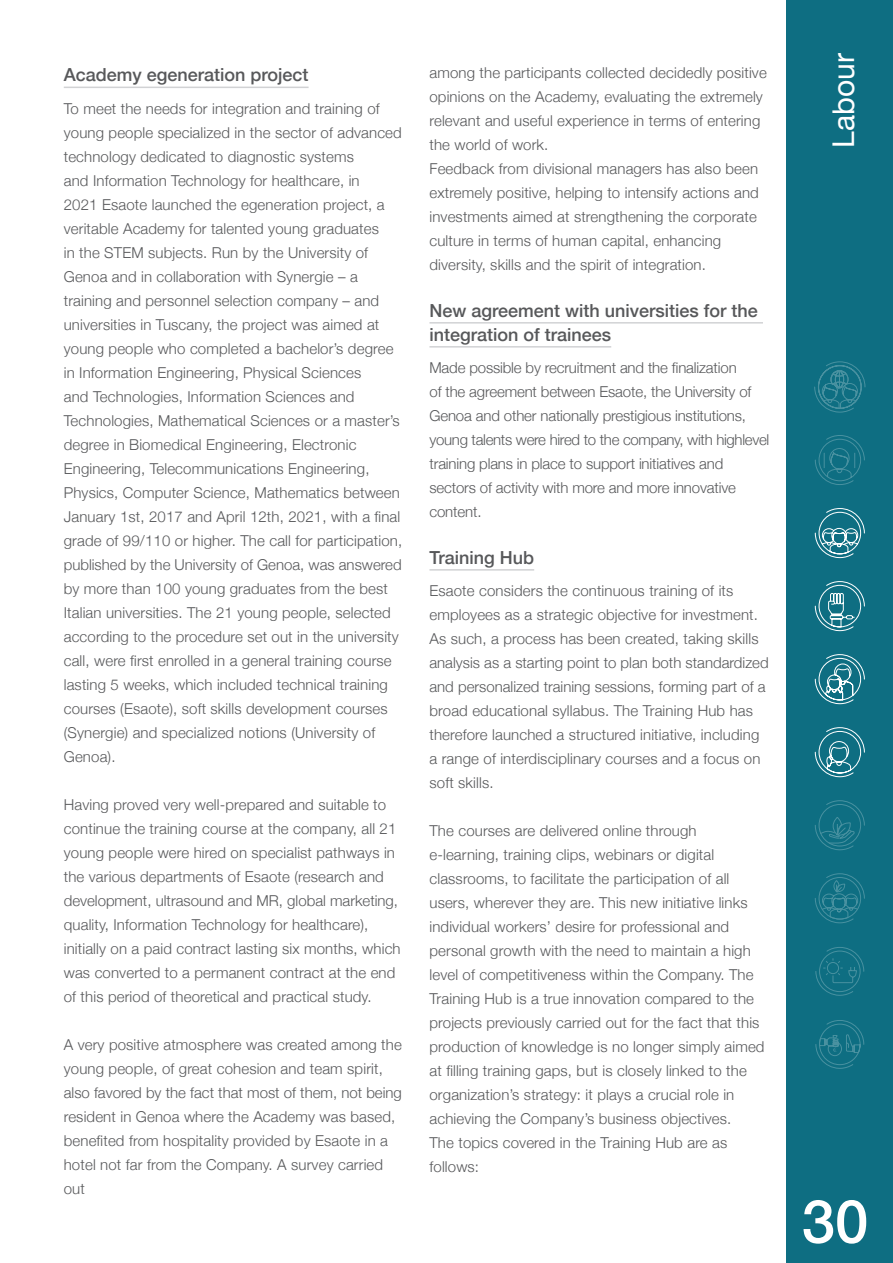
<style>
.page{position:relative;width:893px;height:1263px;background:#fff}
.page>*{position:absolute;margin:0;border:0;box-sizing:border-box;transform-origin:0 0}
.t1{font:500 60px "Helvetica Neue";color:#fff}
.t2{font:30px "Helvetica Neue";color:#fff}
.t3{font:500 18px/24px "Helvetica Neue";color:#57585a}
.t4{font:300 15px/24px "Helvetica Neue";letter-spacing:.01em;color:#57585a}
.t5{font:300 15px/24px "Helvetica Neue";letter-spacing:-.01em;color:#57585a}
</style>
<div class="page">
<div style="left:787px;top:0;width:106px;height:1263px;background:#0e6e82"></div>
<svg style="left:814px;top:361px;width:52px;height:52px"></svg>
<svg style="left:815px;top:435px;width:50px;height:50px"></svg>
<svg style="left:814px;top:508px;width:51px;height:50px"></svg>
<svg style="left:814px;top:581px;width:51px;height:50px"></svg>
<svg style="left:814px;top:654px;width:51px;height:50px"></svg>
<svg style="left:814px;top:727px;width:51px;height:50px"></svg>
<svg style="left:815px;top:800px;width:50px;height:51px"></svg>
<svg style="left:815px;top:873px;width:50px;height:50px"></svg>
<svg style="left:815px;top:947px;width:49px;height:49px"></svg>
<svg style="left:815px;top:1020px;width:49px;height:49px"></svg>
<hr style="left:64px;top:87px;width:245px;height:1px;background:#d1d2d4">
<hr style="left:429px;top:322px;width:334px;height:2px;background:#d1d2d4">
<hr style="left:429px;top:346px;width:182px;height:2px;background:#d1d2d4">
<hr style="left:429px;top:569px;width:105px;height:2px;background:#d1d2d4">
<p class="t3" style="left:64px;top:61px;width:246px">Academy egeneration project</p>
<p class="t4" style="left:64px;top:95px;width:340px">To meet the needs for integration and training of young people specialized in the sector of advanced technology dedicated to diagnostic systems<br>and Information Technology for healthcare, in<br>2021 Esaote launched the egeneration project, a veritable Academy for talented young graduates<br>in the STEM subjects. Run by the University of Genoa and in collaboration with Synergie – a training and personnel selection company – and universities in Tuscany, the project was aimed at young people who completed a bachelor’s degree in Information Engineering, Physical Sciences<br>and Technologies, Information Sciences and Technologies, Mathematical Sciences or a master’s degree in Biomedical Engineering, Electronic Engineering, Telecommunications Engineering, Physics, Computer Science, Mathematics between January 1st, 2017 and April 12th, 2021, with a final grade of 99/110 or higher. The call for participation, published by the University of Genoa, was answered by more than 100 young graduates from the best Italian universities. The 21 young people, selected according to the procedure set out in the university call, were first enrolled in a general training course lasting 5 weeks, which included technical training courses (Esaote), soft skills development courses (Synergie) and specialized notions (University of Genoa).</p>
<p class="t4" style="left:64px;top:791px;width:338px">Having proved very well-prepared and suitable to continue the training course at the company, all 21 young people were hired on specialist pathways in the various departments of Esaote (research and development, ultrasound and MR, global marketing, quality, Information Technology for healthcare), initially on a paid contract lasting six months, which was converted to a permanent contract at the end of this period of theoretical and practical study.</p>
<p class="t4" style="left:64px;top:1031px;width:340px">A very positive atmosphere was created among the young people, of great cohesion and team spirit, also favored by the fact that most of them, not being resident in Genoa where the Academy was based, benefited from hospitality provided by Esaote in a hotel not far from the Company. A survey carried out</p>
<p class="t4" style="left:429px;top:60px;width:339px">among the participants collected decidedly positive opinions on the Academy, evaluating the extremely relevant and useful experience in terms of entering the world of work.<br>Feedback from divisional managers has also been extremely positive, helping to intensify actions and investments aimed at strengthening the corporate culture in terms of human capital, enhancing diversity, skills and the spirit of integration.</p>
<p class="t3" style="left:429px;top:297px;width:330px">New agreement with universities for the integration of trainees</p>
<p class="t5" style="left:429px;top:355px;width:341px">Made possible by recruitment and the finalization<br>of the agreement between Esaote, the University of Genoa and other nationally prestigious institutions, young talents were hired to the company, with highlevel training plans in place to support initiatives and sectors of activity with more and more innovative content.</p>
<p class="t3" style="left:429px;top:544px;width:106px">Training Hub</p>
<p class="t4" style="left:429px;top:578px;width:341px">Esaote considers the continuous training of its employees as a strategic objective for investment.<br>As such, a process has been created, taking skills analysis as a starting point to plan both standardized and personalized training sessions, forming part of a broad educational syllabus. The Training Hub has therefore launched a structured initiative, including a range of interdisciplinary courses and a focus on soft skills.</p>
<p class="t4" style="left:429px;top:818px;width:337px">The courses are delivered online through e-learning, training clips, webinars or digital classrooms, to facilitate the participation of all users, wherever they are. This new initiative links individual workers’ desire for professional and personal growth with the need to maintain a high level of competitiveness within the Company. The Training Hub is a true innovation compared to the projects previously carried out for the fact that this production of knowledge is no longer simply aimed at filling training gaps, but is closely linked to the organization’s strategy: it plays a crucial role in achieving the Company’s business objectives.<br>The topics covered in the Training Hub are as follows:</p>
<p class="t2" style="left:822px;top:148px;width:96px;rotate:-90deg">Labour</p>
<p class="t1" style="left:802px;top:1173px;width:68px">30</p>
</div>
